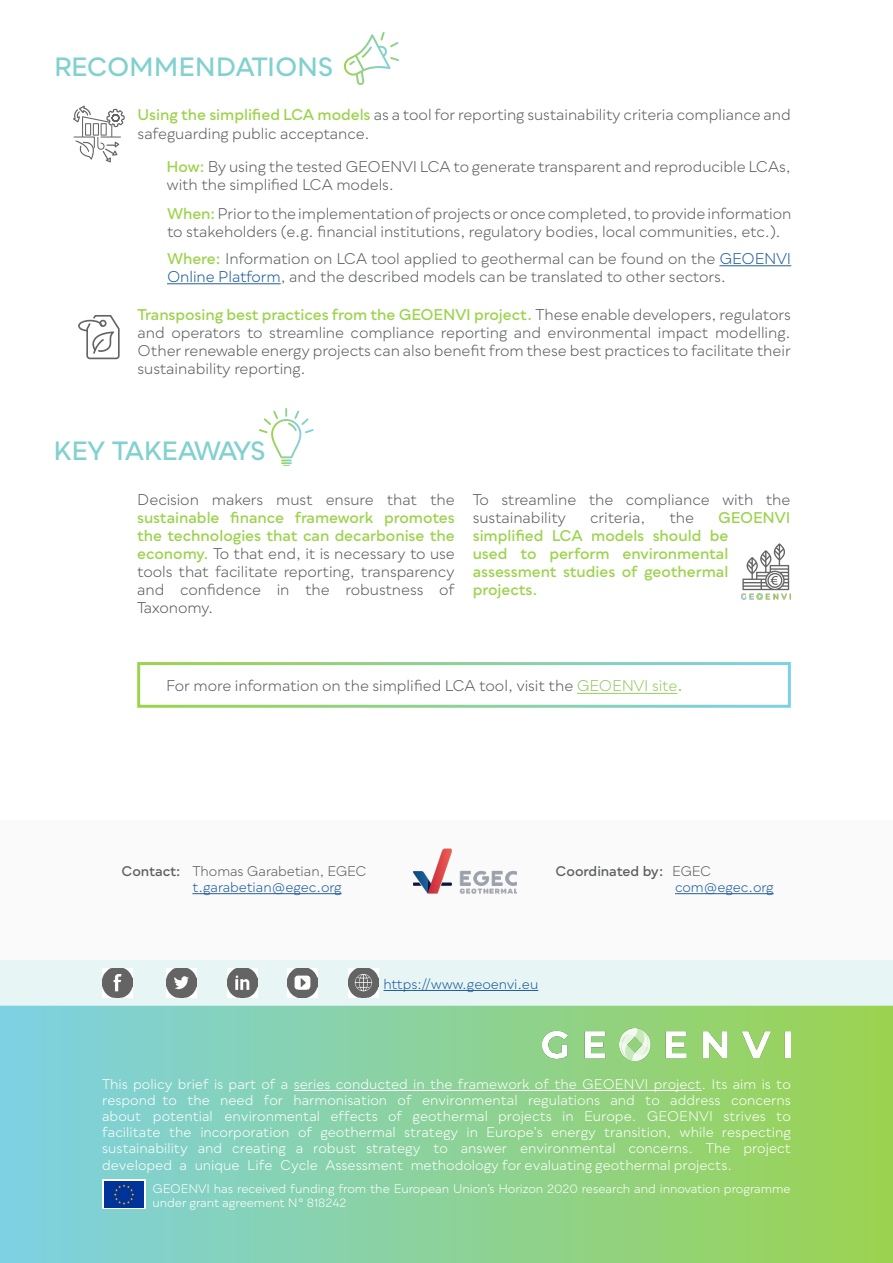
<style>
.page{position:relative;width:893px;height:1263px;background:#fff}
.page>*{position:absolute;margin:0;border:0;box-sizing:border-box;transform-origin:0 0}
.t1{font:600 25.5px "Qualion";letter-spacing:-.025em;color:#81d1cf}
.t2{font:600 25.5px "Qualion";letter-spacing:-.05em;color:#81d1cf}
.t3{font:15px/18px "Qualion";letter-spacing:-.005em;color:#5c5f60}
.t4{font:600 15px/18px "Qualion";letter-spacing:-.005em;color:#9cd34c}
.t5{font:13.5px/16.2px "Qualion";color:#fff;text-align:justify}
.t6{font:13.5px "Qualion";letter-spacing:-.005em;color:#215e9e}
.t7{font:13.5px "Qualion";letter-spacing:-.01em;color:#5c5f60}
.t8{font:600 13.5px "Qualion";letter-spacing:-.005em;color:#5c5f60}
.t9{font:12px/14.4px "Qualion";letter-spacing:-.005em;color:#fff}
.s1{font-weight:600;color:#9cd34c}
.s2{color:#215e9e}
.s3{color:#94ca62}
</style>
<div class="page">
<svg style="left:0;top:1006px;width:893px;height:257px;background:#8bd29a"></svg>
<div style="left:0;top:821px;width:893px;height:139px;background:#fafafa"></div>
<div style="left:0;top:960px;width:893px;height:46px;background:#e7f6f5"></div>
<hr style="left:719px;top:265px;width:72px;height:1px;background:#215e9e">
<hr style="left:167px;top:283px;width:114px;height:1px;background:#215e9e">
<hr style="left:294px;top:1090px;width:407px;height:1px;background:#fff">
<svg style="left:344px;top:32px;width:55px;height:53px"></svg>
<hr style="left:192px;top:893px;width:150px;height:1px;background:#215e9e">
<hr style="left:675px;top:893px;width:99px;height:1px;background:#215e9e">
<hr style="left:383px;top:990px;width:155px;height:1px;background:#215e9e">
<svg style="left:102px;top:1179px;width:44px;height:30px"></svg>
<img style="left:104px;top:1181px;width:40px;height:26px">
<svg style="left:259px;top:409px;width:55px;height:57px"></svg>
<svg style="left:742px;top:543px;width:47px;height:47px"></svg>
<img style="left:543px;top:1029px;width:248px;height:31px">
<img style="left:414px;top:848px;width:103px;height:46px">
<hr style="left:577px;top:693px;width:100px;height:1px;background:#94ca62">
<img style="left:102px;top:968px;width:30px;height:29px">
<img style="left:166px;top:968px;width:30px;height:29px">
<img style="left:227px;top:968px;width:30px;height:29px">
<img style="left:288px;top:968px;width:29px;height:29px">
<div style="left:137px;top:662px;width:654px;height:46px;border:3px solid #fff"></div>
<img style="left:348px;top:968px;width:30px;height:29px">
<img style="left:741px;top:593px;width:49px;height:7px">
<svg style="left:78px;top:315px;width:42px;height:44px"></svg>
<svg style="left:73px;top:106px;width:52px;height:56px"></svg>
<h1 class="t1" style="left:54px;top:52px;width:281px">RECOMMENDATIONS</h1>
<p class="t3" style="left:138px;top:106px;width:655px"><span class="s1">Using the simplified LCA models</span> as a tool for reporting sustainability criteria compliance and safeguarding public acceptance.</p>
<p class="t3" style="left:167px;top:157px;width:626px"><span class="s1">How:</span> By using the tested GEOENVI LCA to generate transparent and reproducible LCAs, with the simplified LCA models.</p>
<p class="t3" style="left:167px;top:204px;width:626px"><span class="s1">When:</span> Prior to the implementation of projects or once completed, to provide information to stakeholders (e.g. financial institutions, regulatory bodies, local communities, etc.).</p>
<p class="t3" style="left:167px;top:249px;width:626px"><span class="s1">Where:</span> Information on LCA tool applied to geothermal can be found on the <span class="s2">GEOENVI<br>Online Platform</span>, and the described models can be translated to other sectors.</p>
<p class="t3" style="left:138px;top:306px;width:655px;text-align:justify"><span class="s1">Transposing best practices from the GEOENVI project.</span> These enable developers, regulators and operators to streamline compliance reporting and environmental impact modelling.<br>Other renewable energy projects can also benefit from these best practices to facilitate their sustainability reporting.</p>
<h1 class="t2" style="left:54px;top:436px;width:214px">KEY TAKEAWAYS</h1>
<p class="t3" style="left:137px;top:491px;width:319px">Decision makers must ensure that the</p>
<p class="t3" style="left:137px;top:509px;width:319px;text-align:justify"><span class="s1">sustainable finance framework promotes the technologies that can decarbonise the economy.</span> To that end, it is necessary to use tools that facilitate reporting, transparency and confidence in the robustness of Taxonomy.</p>
<p class="t3" style="left:473px;top:491px;width:319px">To streamline the compliance with the sustainability</p>
<p class="t3" style="left:590px;top:509px;width:57px">criteria,</p>
<p class="t3" style="left:669px;top:509px;width:26px">the</p>
<p class="t4" style="left:473px;top:509px;width:319px;text-indent:245px">GEOENVI simplified LCA models should be<br>used to perform environmental assessment studies of geothermal projects.</p>
<p class="t3" style="left:166px;top:677px;width:518px">For more information on the simplified LCA tool, visit the <span class="s3">GEOENVI site</span><span class="s1">.</span></p>
<p class="t7" style="left:192px;top:863px;width:176px">Thomas Garabetian, EGEC</p>
<p class="t6" style="left:192px;top:879px;width:151px">t.garabetian@egec.org</p>
<p class="t8" style="left:122px;top:863px;width:60px">Contact:</p>
<p class="t8" style="left:556px;top:863px;width:109px">Coordinated by:</p>
<p class="t7" style="left:672px;top:863px;width:41px">EGEC</p>
<p class="t6" style="left:675px;top:879px;width:100px">com@egec.org</p>
<p class="t6" style="left:383px;top:976px;width:156px">https://www.geoenvi.eu</p>
<p class="t5" style="left:102px;top:1076px;width:690px">This policy brief is part of a series conducted in the framework of the GEOENVI project. Its aim is to respond to the need for harmonisation of environmental regulations and to address concerns about potential environmental effects of geothermal projects in Europe. GEOENVI strives to facilitate the incorporation of geothermal strategy in Europe’s energy transition, while respecting sustainability and creating a robust strategy to answer environmental concerns. The project developed a unique Life Cycle Assessment methodology for evaluating geothermal projects.</p>
<p class="t9" style="left:153px;top:1181px;width:640px">GEOENVI has received funding from the European Union’s Horizon 2020 research and innovation programme under grant agreement N° 818242</p>
</div>
